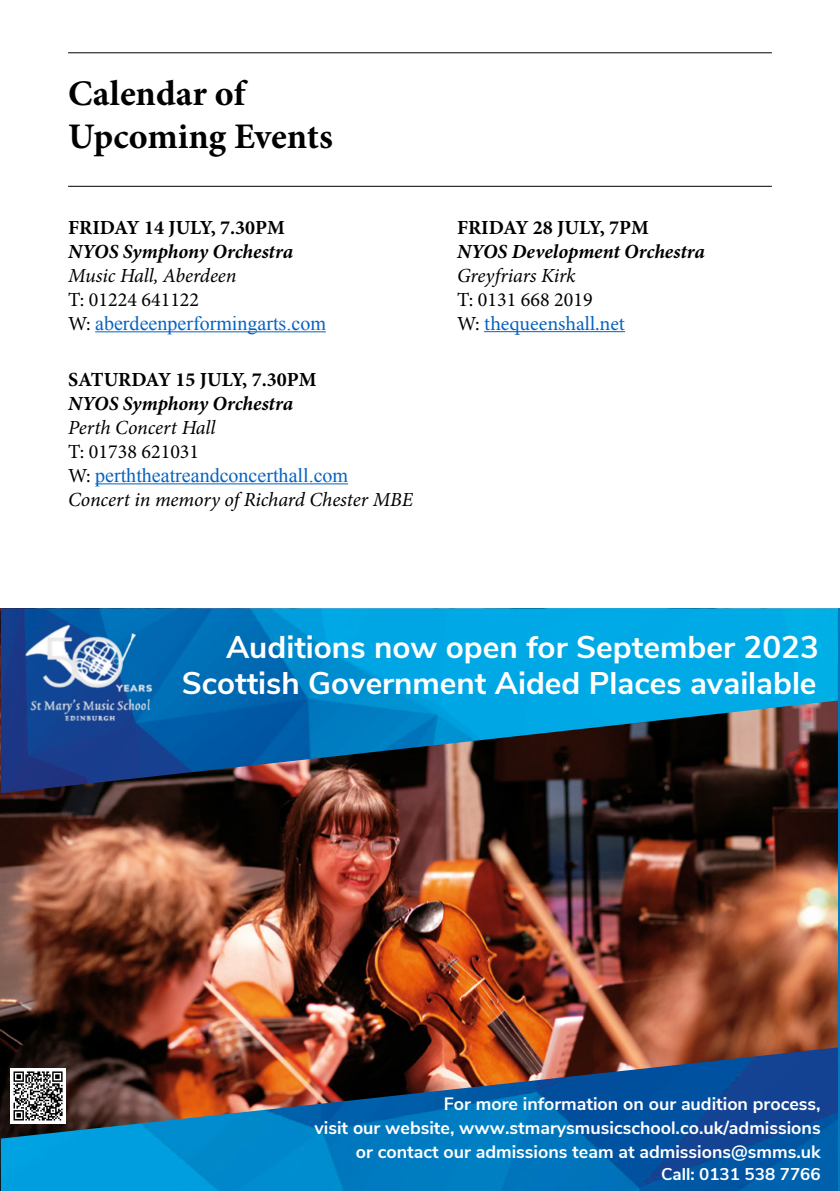
<style>
.page{position:relative;width:840px;height:1191px;background:#fff}
.page>*{position:absolute;margin:0;border:0;box-sizing:border-box;transform-origin:0 0}
.t1{font:700 36px "Minion Pro";color:#000}
.t2{font:700 31.4px "Nunito Sans";color:#fff}
.t3{font:700 31.2px "Nunito Sans";color:#fff}
.t4{font:italic 20px "Minion Pro";letter-spacing:-.005em;color:#000}
.t5{font:italic 700 20px "Minion Pro";letter-spacing:-.005em;color:#000}
.t6{font:20px "Times New Roman";color:#0563c1}
.t7{font:700 20px "Minion Pro";color:#000}
.t8{font:20px "Minion Pro";color:#000}
.t9{font:20px "Minion Pro";color:#0563c1}
.t10{font:700 17.8px/23.8px "Nunito Sans";color:#fff;text-align:right}
.t11{font:700 17px "Nunito Sans";color:#fff}
.s1{font-family:"Minion Pro";color:#000}
.s2{color:#000}
</style>
<div class="page">
<hr style="left:68px;top:186px;width:703px;height:1px;background:#000">
<hr style="left:68px;top:52px;width:703px;height:1px;background:#000">
<hr style="left:484px;top:331px;width:140px;height:1px;background:#0563c1">
<hr style="left:95px;top:331px;width:231px;height:1px;background:#0563c1">
<hr style="left:95px;top:483px;width:253px;height:1px;background:#0563c1">
<img style="left:1px;top:793px;width:836px;height:254px">
<img style="left:1px;top:1047px;width:836px;height:144px">
<img style="left:1px;top:608px;width:836px;height:185px">
<img style="left:20px;top:620px;width:138px;height:110px">
<div style="left:11px;top:1068px;width:55px;height:55px;background:#fff"></div>
<svg style="left:13px;top:1071px;width:50px;height:50px"></svg>
<p class="t1" style="left:68px;top:68px;width:179px">Calendar of</p>
<p class="t1" style="left:68px;top:111px;width:266px">Upcoming Events</p>
<p class="t7" style="left:68px;top:213px;width:218px">FRIDAY 14 JULY, 7.30PM</p>
<p class="t5" style="left:68px;top:237px;width:226px">NYOS Symphony Orchestra</p>
<p class="t4" style="left:68px;top:261px;width:170px">Music Hall, Aberdeen</p>
<p class="t8" style="left:68px;top:286px;width:132px">T: 01224 641122</p>
<p class="t6" style="left:68px;top:309px;width:259px"><span class="s1">W:</span> aberdeenperformingarts.com</p>
<p class="t7" style="left:68px;top:365px;width:250px">SATURDAY 15 JULY, 7.30PM</p>
<p class="t5" style="left:68px;top:389px;width:226px">NYOS Symphony Orchestra</p>
<p class="t4" style="left:68px;top:413px;width:149px">Perth Concert Hall</p>
<p class="t8" style="left:68px;top:438px;width:132px">T: 01738 621031</p>
<p class="t6" style="left:68px;top:461px;width:281px"><span class="s1">W:</span> perththeatreandconcerthall.com</p>
<p class="t4" style="left:68px;top:485px;width:346px">Concert in memory of Richard Chester MBE</p>
<p class="t7" style="left:457px;top:213px;width:193px">FRIDAY 28 JULY, 7PM</p>
<p class="t5" style="left:457px;top:237px;width:249px">NYOS Development Orchestra</p>
<p class="t4" style="left:457px;top:261px;width:120px">Greyfriars Kirk</p>
<p class="t8" style="left:457px;top:286px;width:137px">T: 0131 668 2019</p>
<p class="t9" style="left:457px;top:310px;width:169px"><span class="s2">W:</span> thequeenshall.net</p>
<h2 class="t2" style="left:226px;top:624px;width:594px">Auditions now open for September 2023</h2>
<h3 class="t3" style="left:182px;top:660px;width:635px">Scottish Government Aided Places available</h3>
<p class="t10" style="left:314px;top:1091px;width:507px">For more information on our audition process,<br>visit our website, www.stmarysmusicschool.co.uk/admissions or contact our admissions team at admissions@smms.uk</p>
<p class="t11" style="left:660px;top:1161px;width:161px">Call: 0131 538 7766</p>
</div>
